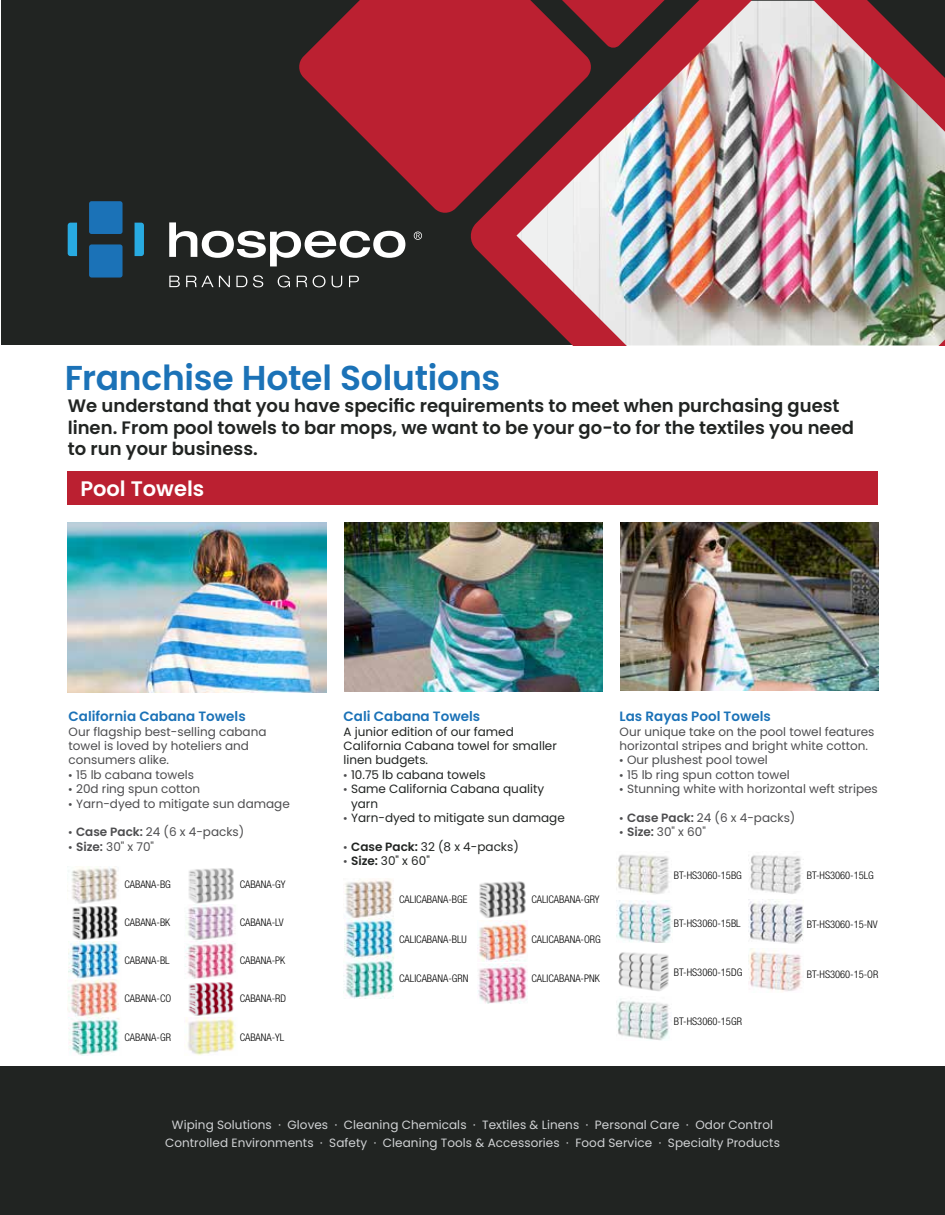
<style>
.page{position:relative;width:945px;height:1215px;background:#fff}
.page>*{position:absolute;margin:0;border:0;box-sizing:border-box;transform-origin:0 0}
.t1{font:600 34.5px "Poppins";letter-spacing:-.005em;color:#1b72b7}
.t2{font:600 21px "Poppins";color:#fff}
.t3{font:600 18px/21.6px "Poppins";color:#212422}
.t4{font:600 13.5px "Poppins";color:#1b72b7}
.t5{font:12px/14.4px "Poppins";color:#4d4d4f}
.t6{font:12px/14.4px "Poppins";color:#212422}
.t7{font:12px/18px "Poppins";letter-spacing:.005em;color:#d1d3d5;text-align:center}
.t8{font:300 condensed 10.5px "Helvetica Neue LT Std";color:#000}
.s1{font-family:"Myriad Pro";font-size:13.5px}
.s2{font-weight:600}
.s3{font-family:"Myriad Pro";font-size:13.5px;color:#4d4d4f}
</style>
<div class="page">
<div style="left:0;top:1066px;width:945px;height:149px;background:#212422"></div>
<div style="left:1px;top:1px;width:944px;height:344px;background:#212422"></div>
<img style="left:68px;top:866px;width:52px;height:190px">
<img style="left:185px;top:868px;width:51px;height:188px">
<img style="left:344px;top:879px;width:50px;height:119px">
<img style="left:479px;top:881px;width:47px;height:37px">
<img style="left:477px;top:921px;width:51px;height:40px">
<img style="left:478px;top:964px;width:50px;height:40px">
<img style="left:617px;top:854px;width:52px;height:40px">
<img style="left:617px;top:900px;width:55px;height:43px">
<img style="left:618px;top:952px;width:51px;height:39px">
<img style="left:617px;top:999px;width:54px;height:42px">
<img style="left:749px;top:855px;width:54px;height:39px">
<img style="left:749px;top:900px;width:54px;height:44px">
<img style="left:749px;top:948px;width:54px;height:44px">
<img style="left:67px;top:523px;width:260px;height:169px">
<img style="left:344px;top:523px;width:259px;height:168px">
<img style="left:621px;top:523px;width:258px;height:168px">
<svg style="left:299px;top:1px;width:170px;height:212px;fill:#bb2031"></svg>
<img style="left:469px;top:1px;width:476px;height:344px">
<svg style="left:169px;top:222px;width:236px;height:44px"></svg>
<svg style="left:169px;top:276px;width:11px;height:11px"></svg>
<svg style="left:186px;top:276px;width:44px;height:11px"></svg>
<svg style="left:236px;top:276px;width:11px;height:11px"></svg>
<svg style="left:253px;top:275px;width:10px;height:12px"></svg>
<svg style="left:278px;top:275px;width:12px;height:12px"></svg>
<svg style="left:297px;top:276px;width:10px;height:11px"></svg>
<svg style="left:313px;top:275px;width:13px;height:12px"></svg>
<svg style="left:332px;top:276px;width:10px;height:11px"></svg>
<svg style="left:349px;top:276px;width:10px;height:11px"></svg>
<svg style="left:414px;top:232px;width:8px;height:8px"></svg>
<svg style="left:135px;top:223px;width:9px;height:33px"></svg>
<svg style="left:68px;top:223px;width:9px;height:33px"></svg>
<div style="left:89px;top:201px;width:34px;height:33px;background:#1b72b7;border-radius:2px"></div>
<div style="left:89px;top:244px;width:34px;height:34px;background:#1b72b7;border-radius:3px"></div>
<div style="left:68px;top:472px;width:810px;height:33px;background:#bb2031"></div>
<h1 class="t1" style="left:65px;top:358px;width:437px">Franchise Hotel Solutions</h1>
<h3 class="t3" style="left:68px;top:395px;width:788px">We understand that you have specific requirements to meet when purchasing guest linen. From pool towels to bar mops, we want to be your go-to for the textiles you need to run your business.</h3>
<h2 class="t2" style="left:80px;top:476px;width:125px">Pool Towels</h2>
<p class="t4" style="left:69px;top:709px;width:179px">California Cabana Towels</p>
<p class="t5" style="left:69px;top:724px;width:199px">Our flagship best-selling cabana towel is loved by hoteliers and consumers alike.</p>
<p class="t5" style="left:69px;top:767px;width:127px"><span class="s1">•</span> 15 lb cabana towels</p>
<p class="t5" style="left:69px;top:782px;width:133px"><span class="s1">•</span> 20d ring spun cotton</p>
<p class="t5" style="left:69px;top:796px;width:223px"><span class="s1">•</span> Yarn-dyed to mitigate sun damage</p>
<p class="t5" style="left:69px;top:825px;width:177px"><span class="s1">•</span> <span class="s2">Case Pack:</span> 24 (6 x 4-packs)</p>
<p class="t5" style="left:69px;top:839px;width:87px"><span class="s1">•</span> <span class="s2">Size:</span> 30" x 70"</p>
<p class="t8" style="left:124px;top:878px;width:48px">CABANA-BG</p>
<p class="t8" style="left:124px;top:916px;width:47px">CABANA-BK</p>
<p class="t8" style="left:124px;top:954px;width:47px">CABANA-BL</p>
<p class="t8" style="left:124px;top:993px;width:48px">CABANA-CO</p>
<p class="t8" style="left:124px;top:1031px;width:48px">CABANA-GR</p>
<p class="t8" style="left:240px;top:878px;width:47px">CABANA-GY</p>
<p class="t8" style="left:240px;top:916px;width:46px">CABANA-LV</p>
<p class="t8" style="left:240px;top:954px;width:47px">CABANA-PK</p>
<p class="t8" style="left:240px;top:993px;width:48px">CABANA-RD</p>
<p class="t8" style="left:240px;top:1031px;width:46px">CABANA-YL</p>
<p class="t4" style="left:344px;top:709px;width:138px">Cali Cabana Towels</p>
<p class="t6" style="left:344px;top:724px;width:215px">A junior edition of our famed<br>California Cabana towel for smaller linen budgets.</p>
<p class="t6" style="left:344px;top:767px;width:144px"><span class="s3">•</span> 10.75 lb cabana towels</p>
<p class="t6" style="left:351px;top:782px;width:195px;text-indent:-7px"><span class="s3">•</span> Same California Cabana quality yarn</p>
<p class="t6" style="left:344px;top:811px;width:223px"><span class="s3">•</span> Yarn-dyed to mitigate sun damage</p>
<p class="t6" style="left:344px;top:839px;width:177px"><span class="s3">•</span> <span class="s2">Case Pack:</span> 32 (8 x 4-packs)</p>
<p class="t6" style="left:344px;top:854px;width:88px"><span class="s3">•</span> <span class="s2">Size:</span> 30" x 60"</p>
<p class="t8" style="left:399px;top:893px;width:70px">CALICABANA-BGE</p>
<p class="t8" style="left:399px;top:933px;width:69px">CALICABANA-BLU</p>
<p class="t8" style="left:399px;top:973px;width:71px">CALICABANA-GRN</p>
<p class="t8" style="left:531px;top:893px;width:70px">CALICABANA-GRY</p>
<p class="t8" style="left:531px;top:933px;width:71px">CALICABANA-ORG</p>
<p class="t8" style="left:531px;top:973px;width:70px">CALICABANA-PNK</p>
<p class="t4" style="left:620px;top:709px;width:153px">Las Rayas Pool Towels</p>
<p class="t5" style="left:620px;top:724px;width:256px">Our unique take on the pool towel features horizontal stripes and bright white cotton.</p>
<p class="t5" style="left:620px;top:753px;width:150px"><span class="s1">•</span> Our plushest pool towel</p>
<p class="t5" style="left:620px;top:767px;width:172px"><span class="s1">•</span> 15 lb ring spun cotton towel</p>
<p class="t5" style="left:620px;top:782px;width:260px"><span class="s1">•</span> Stunning white with horizontal weft stripes</p>
<p class="t5" style="left:620px;top:811px;width:177px"><span class="s1">•</span> <span class="s2">Case Pack:</span> 24 (6 x 4-packs)</p>
<p class="t5" style="left:620px;top:825px;width:88px"><span class="s1">•</span> <span class="s2">Size:</span> 30" x 60"</p>
<p class="t8" style="left:674px;top:869px;width:69px">BT-HS3060-15BG</p>
<p class="t8" style="left:807px;top:869px;width:69px">BT-HS3060-15LG</p>
<p class="t8" style="left:674px;top:918px;width:68px">BT-HS3060-15BL</p>
<p class="t8" style="left:807px;top:918px;width:73px">BT-HS3060-15-NV</p>
<p class="t8" style="left:674px;top:966px;width:70px">BT-HS3060-15DG</p>
<p class="t8" style="left:807px;top:968px;width:73px">BT-HS3060-15-OR</p>
<p class="t8" style="left:674px;top:1015px;width:69px">BT-HS3060-15GR</p>
<p class="t7" style="left:165px;top:1116px;width:616px">Wiping Solutions · Gloves · Cleaning Chemicals · Textiles &amp; Linens · Personal Care · Odor Control<br>Controlled Environments · Safety · Cleaning Tools &amp; Accessories · Food Service · Specialty Products</p>
</div>
